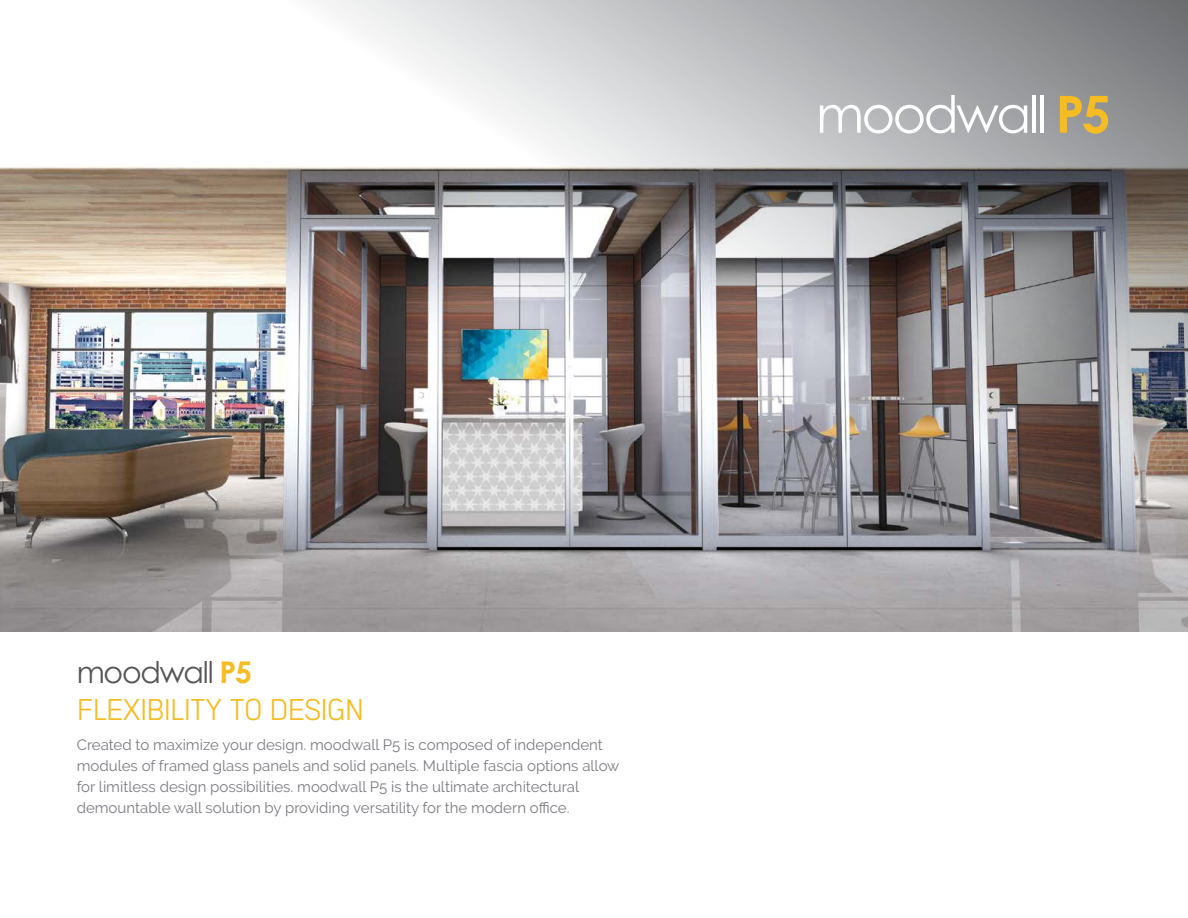
<style>
.page{position:relative;width:1188px;height:918px;background:#fff}
.page>*{position:absolute;margin:0;border:0;box-sizing:border-box;transform-origin:0 0}
.t1{font:51.3px "Century Gothic";letter-spacing:-.05em;color:#fff}
.t2{font:30px "Lintel";letter-spacing:-.03em;color:#f6bc24}
.t3{font:30px "Century Gothic";letter-spacing:-.04em;color:#545554}
.t4{font:15px/21px "Raleway";color:#7b7c82}
.s1{font-weight:700;color:#f6bc24}
</style>
<div class="page">
<img style="left:0;top:0;width:1188px;height:632px">
<h1 class="t1" style="left:816px;top:78px;width:296px">moodwall <span class="s1">P5</span></h1>
<h2 class="t3" style="left:77px;top:651px;width:177px">moodwall <span class="s1">P5</span></h2>
<h2 class="t2" style="left:77px;top:689px;width:289px">FLEXIBILITY TO DESIGN</h2>
<p class="t4" style="left:77px;top:734px;width:544px">Created to maximize your design. moodwall P5 is composed of independent modules of framed glass panels and solid panels. Multiple fascia options allow for limitless design possibilities. moodwall P5 is the ultimate architectural demountable wall solution by providing versatility for the modern office.</p>
</div>
